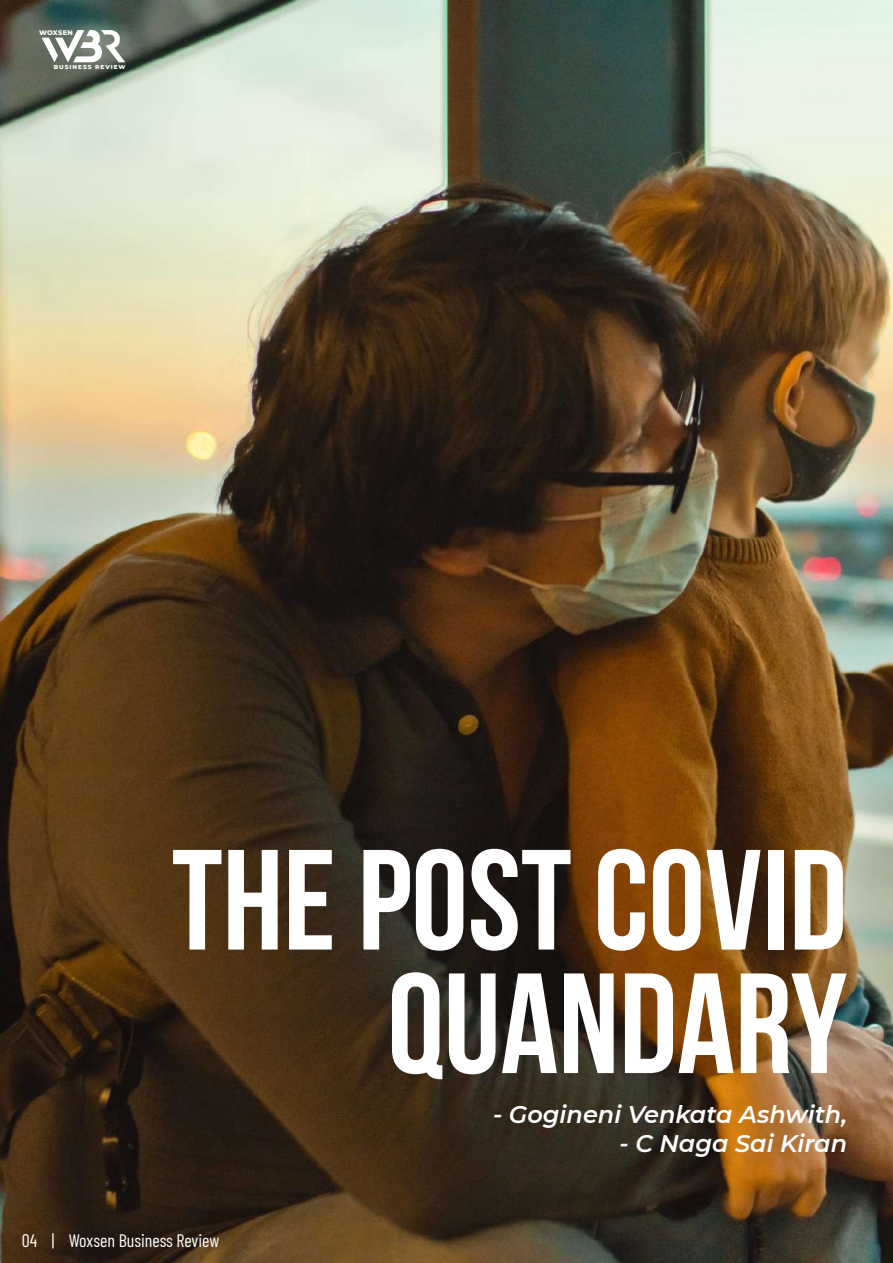
<style>
.page{position:relative;width:893px;height:1263px;background:#fff}
.page>*{position:absolute;margin:0;border:0;box-sizing:border-box;transform-origin:0 0}
.t1{font:700 142.35px/123.4px "Bebas Neue";color:#fff;text-align:right}
.t2{font:italic 600 24px "Montserrat";color:#fff}
.t3{font:18px "Barlow Condensed";color:#fff}
.t4{font:800 6.75px "Montserrat";letter-spacing:.03em;color:#fff}
.t5{font:800 5.85px "Montserrat";letter-spacing:.16em;color:#fff}
</style>
<div class="page">
<img style="left:0;top:0;width:893px;height:1263px">
<svg style="left:42px;top:30px;width:83px;height:32px"></svg>
<p class="t4" style="left:39px;top:28px;width:35px">WOXSEN</p>
<p class="t5" style="left:54px;top:63px;width:73px">BUSINESS REVIEW</p>
<h1 class="t1" style="left:172px;top:837px;width:677px">THE POST COVID<br>QUANDARY</h1>
<p class="t2" style="left:493px;top:1097px;width:356px">- Gogineni Venkata Ashwith,</p>
<p class="t2" style="left:619px;top:1126px;width:229px">- C Naga Sai Kiran</p>
<p class="t3" style="left:22px;top:1228px;width:199px">04 | Woxsen Business Review</p>
</div>
